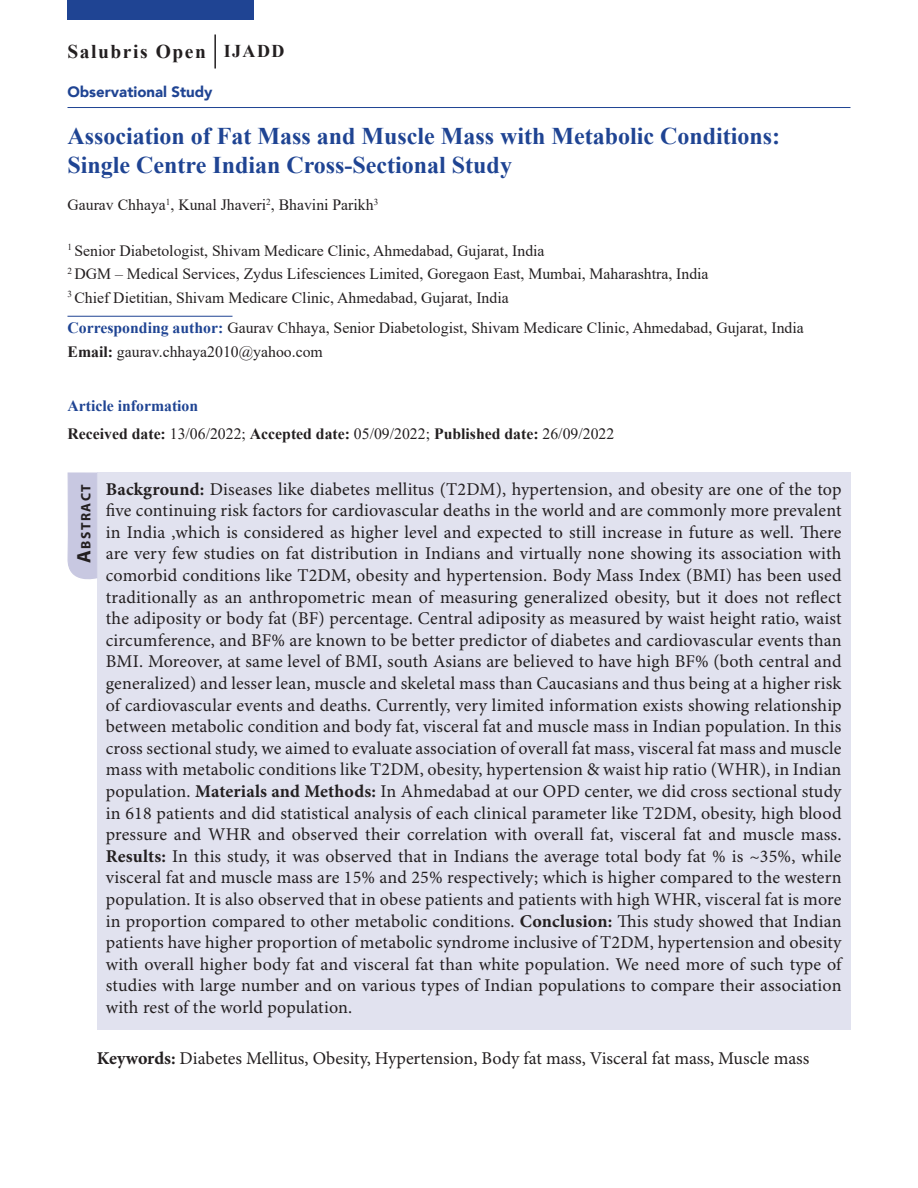
<style>
.page{position:relative;width:918px;height:1188px;background:#fff}
.page>*{position:absolute;margin:0;border:0;box-sizing:border-box;transform-origin:0 0}
.Article_Title{font:700 24px/28.8px "Times New Roman";color:#1f4493}
.t1{font:700 19.5px "Times New Roman";letter-spacing:.08em;color:#231f20}
.t2{font:18px/21.6px "Minion Pro";color:#231f20;text-align:justify}
.t3{font:700 18px "Times New Roman";letter-spacing:.08em;color:#231f20}
.Aff{font:15.75px "Times New Roman";color:#231f20}
.t4{font:700 15.75px "Times New Roman";color:#231f20}
.Author{font:15.75px "Times New Roman";color:#231f20}
.t5{font:700 15.75px "Times New Roman";color:#1f4493}
.t6{font:900 15px "Avenir";color:#1f4493}
.t7{font:700 13.65px "Myriad Pro";letter-spacing:.105em;color:#231f20}
.s1{font-weight:700;color:#1f4493}
.s2{font-weight:700}
.s3{font-weight:400}
.s4{font-size:19.5px}
</style>
<div class="page">
<div style="left:68px;top:0;width:186px;height:19px;background:#1f4493"></div>
<hr style="left:214px;top:34px;width:2px;height:35px;background:#231f20">
<hr style="left:68px;top:107px;width:782px;height:1px;background:#1f4493">
<hr style="left:68px;top:316px;width:164px;height:1px;background:#1f4493">
<div style="left:97px;top:472px;width:753px;height:558px;background:#e1e2ef"></div>
<svg style="left:67px;top:472px;width:30px;height:108px;background:#cbcbe2"></svg>
<p class="t1" style="left:67px;top:38px;width:140px">Salubris Open</p>
<p class="t6" style="left:67px;top:79px;width:147px">Observational Study</p>
<p class="t3" style="left:224px;top:38px;width:62px">IJADD</p>
<p class="Article_Title" style="left:68px;top:121px;width:714px">Association of Fat Mass and Muscle Mass with Metabolic Conditions:<br>Single Centre Indian Cross-Sectional Study</p>
<p class="Author" style="left:68px;top:194px;width:312px">Gaurav Chhaya<sup>1</sup>, Kunal Jhaveri<sup>2</sup>, Bhavini Parikh<sup>3</sup></p>
<p class="Aff" style="left:68px;top:239px;width:479px"><sup>1</sup> Senior Diabetologist, Shivam Medicare Clinic, Ahmedabad, Gujarat, India</p>
<p class="Aff" style="left:68px;top:263px;width:643px"><sup>2</sup> DGM – Medical Services, Zydus Lifesciences Limited, Goregaon East, Mumbai, Maharashtra, India</p>
<p class="Aff" style="left:68px;top:286px;width:443px"><sup>3</sup> Chief Dietitian, Shivam Medicare Clinic, Ahmedabad, Gujarat, India</p>
<p class="Aff" style="left:68px;top:317px;width:738px"><span class="s1">Corresponding author:</span> Gaurav Chhaya, Senior Diabetologist, Shivam Medicare Clinic, Ahmedabad, Gujarat, India</p>
<p class="Aff" style="left:68px;top:340px;width:257px"><span class="s2">Email:</span> gaurav.chhaya2010@yahoo.com</p>
<p class="t5" style="left:68px;top:394px;width:132px">Article information</p>
<p class="t4" style="left:68px;top:422px;width:548px">Received date: <span class="s3">13/06/2022;</span> Accepted date: <span class="s3">05/09/2022;</span> Published date: <span class="s3">26/09/2022</span></p>
<h1 class="t7" style="left:77px;top:563px;width:80px;rotate:-90deg"><span class="s4">A</span>bstract</h1>
<p class="t2" style="left:106px;top:479px;width:737px"><span class="s2">Background:</span> Diseases like diabetes mellitus (T2DM), hypertension, and obesity are one of the top five continuing risk factors for cardiovascular deaths in the world and are commonly more prevalent in India ,which is considered as higher level and expected to still increase in future as well. There are very few studies on fat distribution in Indians and virtually none showing its association with comorbid conditions like T2DM, obesity and hypertension. Body Mass Index (BMI) has been used traditionally as an anthropometric mean of measuring generalized obesity, but it does not reflect the adiposity or body fat (BF) percentage. Central adiposity as measured by waist height ratio, waist circumference, and BF% are known to be better predictor of diabetes and cardiovascular events than BMI. Moreover, at same level of BMI, south Asians are believed to have high BF% (both central and generalized) and lesser lean, muscle and skeletal mass than Caucasians and thus being at a higher risk of cardiovascular events and deaths. Currently, very limited information exists showing relationship between metabolic condition and body fat, visceral fat and muscle mass in Indian population. In this cross sectional study, we aimed to evaluate association of overall fat mass, visceral fat mass and muscle mass with metabolic conditions like T2DM, obesity, hypertension &amp; waist hip ratio (WHR), in Indian population. <span class="s2">Materials and Methods:</span> In Ahmedabad at our OPD center, we did cross sectional study in 618 patients and did statistical analysis of each clinical parameter like T2DM, obesity, high blood pressure and WHR and observed their correlation with overall fat, visceral fat and muscle mass.<br><span class="s2">Results:</span> In this study, it was observed that in Indians the average total body fat % is ~35%, while visceral fat and muscle mass are 15% and 25% respectively; which is higher compared to the western population. It is also observed that in obese patients and patients with high WHR, visceral fat is more in proportion compared to other metabolic conditions. <span class="s2">Conclusion:</span> This study showed that Indian patients have higher proportion of metabolic syndrome inclusive of T2DM, hypertension and obesity with overall higher body fat and visceral fat than white population. We need more of such type of studies with large number and on various types of Indian populations to compare their association with rest of the world population.</p>
<p class="t2" style="left:97px;top:1048px;width:714px"><span class="s2">Keywords:</span> Diabetes Mellitus, Obesity, Hypertension, Body fat mass, Visceral fat mass, Muscle mass</p>
</div>
